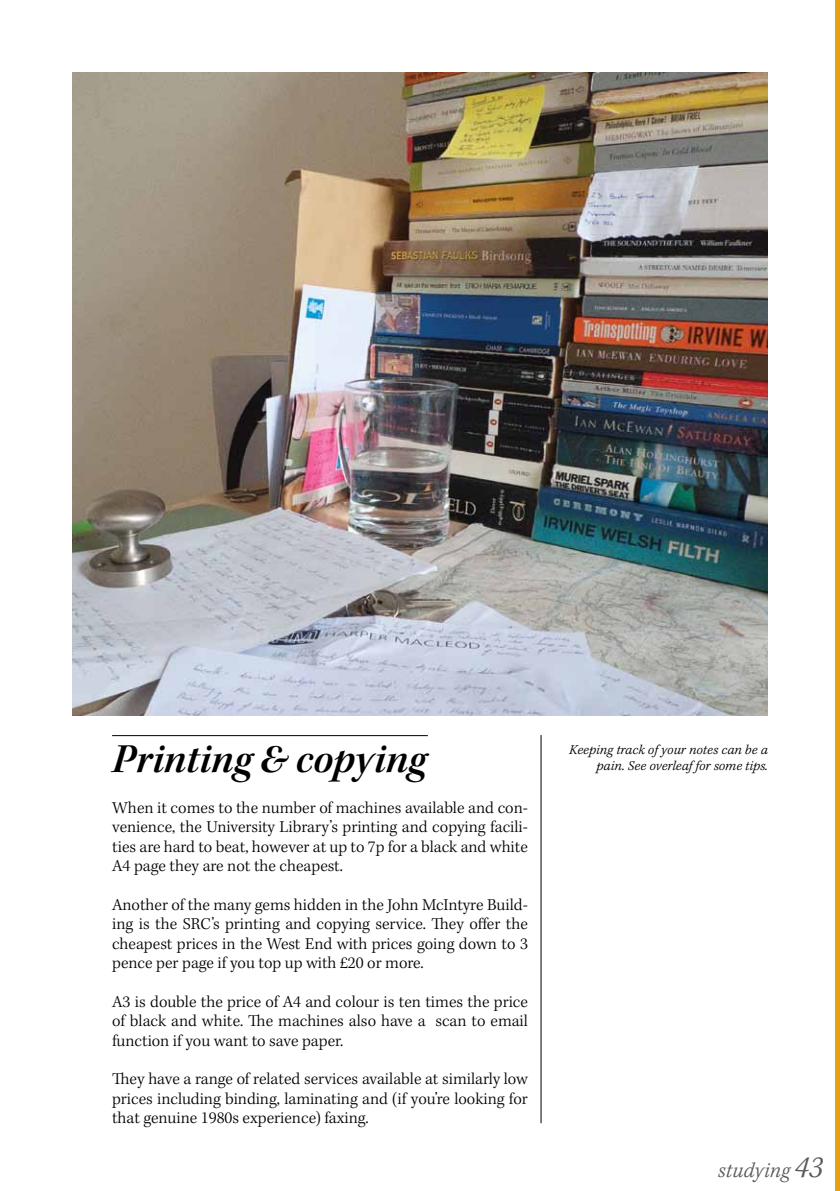
<style>
.page{position:relative;width:840px;height:1191px;background:#fff}
.page>*{position:absolute;margin:0;border:0;box-sizing:border-box;transform-origin:0 0}
.t1{font:42px "Kepler Std Semibold It Subh";letter-spacing:.005em;color:#000}
.t2{font:22px "Kepler Std Light Scn It Capt";letter-spacing:.005em;color:#58595b}
.t3{font:300 17px/19.4px "Kepler Std";color:#000;text-align:justify}
.t4{font:14px/16px "Kepler Std Light It Capt";color:#000;text-align:right}
.s1{font-size:32px}
</style>
<div class="page">
<div style="left:834px;top:0;width:5px;height:1191px;background:#e4a314"></div>
<img style="left:72px;top:72px;width:695px;height:643px">
<hr style="left:112px;top:735px;width:315px;height:1px;background:#000">
<hr style="left:540px;top:735px;width:1px;height:388px;background:#000">
<h1 class="t1" style="left:112px;top:735px;width:316px">Printing &amp; copying</h1>
<p class="t3" style="left:112px;top:798px;width:417px">When it comes to the number of machines available and con&shy;venience, the University Library’s printing and copying facili&shy;ties are hard to beat, however at up to 7p for a black and white A4 page they are not the cheapest.</p>
<p class="t3" style="left:112px;top:895px;width:417px">Another of the many gems hidden in the John McIntyre Build&shy;ing is the SRC’s printing and copying service. They offer the cheapest prices in the West End with prices going down to 3 pence per page if you top up with £20 or more.</p>
<p class="t3" style="left:112px;top:992px;width:417px">A3 is double the price of A4 and colour is ten times the price of black and white. The machines also have a scan to email function if you want to save paper.</p>
<p class="t3" style="left:112px;top:1070px;width:417px">They have a range of related services available at similarly low prices including binding, laminating and (if you’re looking for that genuine 1980s experience) faxing.</p>
<p class="t4" style="left:569px;top:742px;width:200px">Keeping track of your notes can be a pain. See overleaf for some tips.</p>
<p class="t2" style="left:717px;top:1157px;width:106px">studying <span class="s1">43</span></p>
</div>
